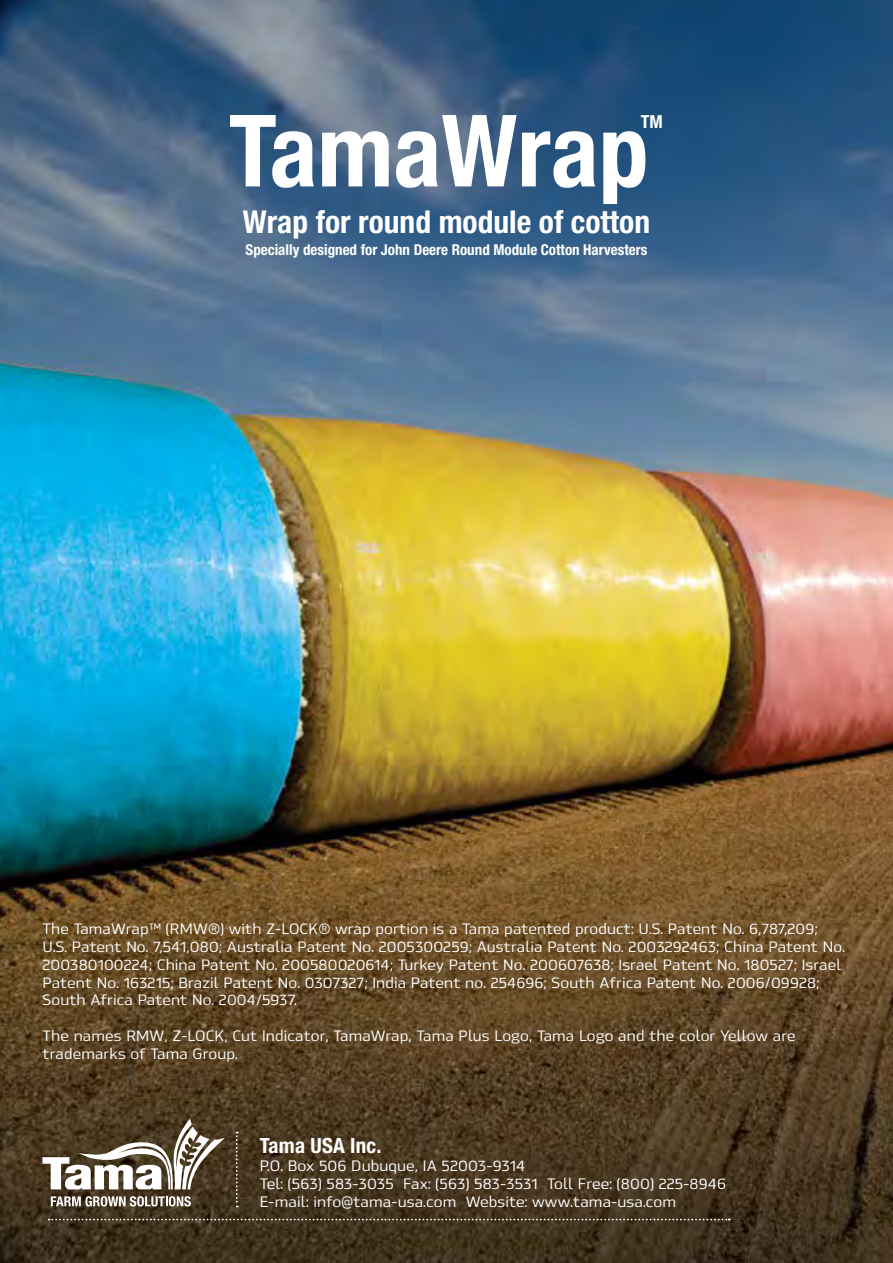
<style>
.page{position:relative;width:893px;height:1263px;background:#fff}
.page>*{position:absolute;margin:0;border:0;box-sizing:border-box;transform-origin:0 0}
.t1{font:700 condensed 31.5px "Helvetica Neue LT Pro";color:#fff}
.t2{font:700 condensed 21px "Helvetica Neue LT Pro";letter-spacing:.01em;color:#fff}
.t3{font:700 condensed 18px "Helvetica Neue LT Pro";color:#fff}
.t4{font:500 15.15px/17.9px "Hackman";letter-spacing:.01em;color:#fff}
.t5{font:500 15px/17.9px "Hackman";letter-spacing:.01em;color:#fff}
.t6{font:700 condensed 15px "Helvetica Neue LT Pro";color:#fff}
</style>
<div class="page">
<img style="left:0;top:0;width:893px;height:1263px">
<svg style="left:43px;top:1118px;width:182px;height:71px"></svg>
<svg style="left:51px;top:1196px;width:140px;height:10px"></svg>
<svg style="left:236px;top:1131px;width:2px;height:76px"></svg>
<svg style="left:49px;top:1218px;width:681px;height:2px"></svg>
<svg style="left:230px;top:115px;width:84px;height:73px"></svg>
<svg style="left:322px;top:131px;width:67px;height:55px"></svg>
<svg style="left:396px;top:115px;width:199px;height:73px"></svg>
<svg style="left:603px;top:131px;width:42px;height:73px"></svg>
<p class="t3" style="left:641px;top:111px;width:23px">TM</p>
<h1 class="t1" style="left:243px;top:203px;width:409px">Wrap for round module of cotton</h1>
<p class="t6" style="left:246px;top:241px;width:403px">Specially designed for John Deere Round Module Cotton Harvesters</p>
<p class="t5" style="left:43px;top:919px;width:804px">The TamaWrap™ (RMW®) with Z-LOCK® wrap portion is a Tama patented product: U.S. Patent No. 6,787,209; U.S. Patent No. 7,541,080; Australia Patent No. 2005300259; Australia Patent No. 2003292463; China Patent No.<br>200380100224; China Patent No. 200580020614; Turkey Patent No. 200607638; Israel Patent No. 180527; Israel Patent No. 163215; Brazil Patent No. 0307327; India Patent no. 254696; South Africa Patent No. 2006/09928; South Africa Patent No. 2004/5937.</p>
<p class="t5" style="left:43px;top:1026px;width:754px">The names RMW, Z-LOCK, Cut Indicator, TamaWrap, Tama Plus Logo, Tama Logo and the color Yellow are trademarks of Tama Group.</p>
<h2 class="t2" style="left:260px;top:1133px;width:123px">Tama USA Inc.</h2>
<p class="t4" style="left:260px;top:1155px;width:468px">P.O. Box 506 Dubuque, IA 52003-9314<br>Tel: (563) 583-3035 Fax: (563) 583-3531 Toll Free: (800) 225-8946<br>E-mail: info@tama-usa.com Website: www.tama-usa.com</p>
</div>
